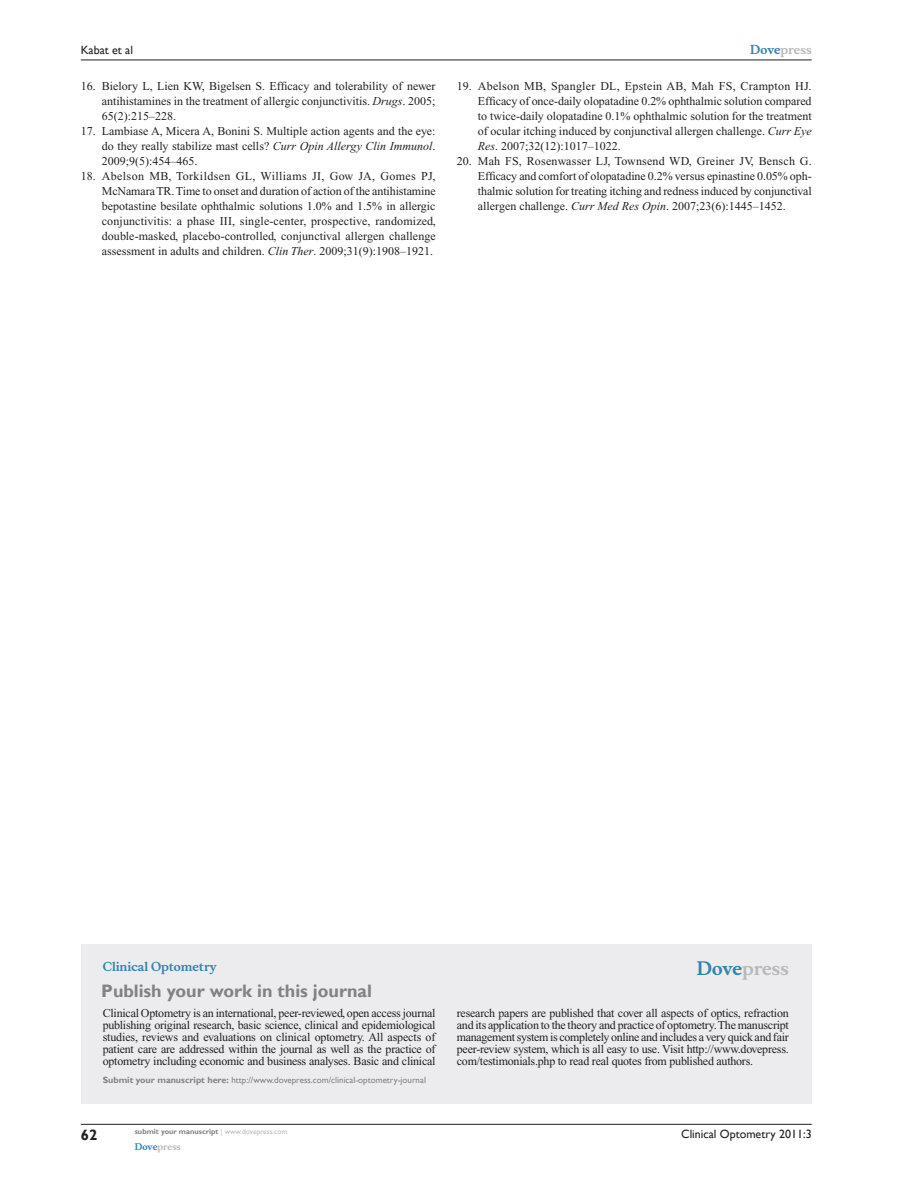
<style>
.page{position:relative;width:918px;height:1188px;background:#fff}
.page>*{position:absolute;margin:0;border:0;box-sizing:border-box;transform-origin:0 0}
.t1{font:700 18px "Gill Sans";color:#808285}
.t2{font:700 18px "Musee";color:#b8b9bc}
.t3{font:700 15px "Gill Sans";color:#231f20}
.t4{font:12px/15px "Times New Roman";color:#231f20;text-align:justify}
.t5{font:12px "Gill Sans";color:#231f20}
.t6{font:700 12px "Musee";color:#3485ae}
.t7{font:700 12px "Musee";color:#b8b9bc}
.t8{font:9px "Gill Sans";color:#808285}
.t9{font:700 9px "Musee";color:#b8b9bc}
.t10{font:700 7.5px "Gill Sans";color:#808285}
.s1{font-style:italic}
.s2{color:#3485ae}
.s3{font-weight:700}
.s4{font-weight:400;color:#b8b9bc}
</style>
<div class="page">
<div style="left:81px;top:944px;width:731px;height:159px;background:#ececee"></div>
<hr style="left:81px;top:1124px;width:731px;height:1px;background:#231f20">
<hr style="left:81px;top:60px;width:731px;height:1px;background:#231f20">
<p class="t5" style="left:81px;top:43px;width:54px">Kabat et al</p>
<p class="t4" style="left:102px;top:79px;width:335px;text-indent:-21px">16. Bielory L, Lien KW, Bigelsen S. Efficacy and tolerability of newer antihistamines in the treatment of allergic conjunctivitis. <span class="s1">Drugs</span>. 2005; 65(2):215–228.</p>
<p class="t4" style="left:102px;top:124px;width:335px;text-indent:-21px">17. Lambiase A, Micera A, Bonini S. Multiple action agents and the eye: do they really stabilize mast cells? <span class="s1">Curr Opin Allergy Clin Immunol</span>.<br>2009;9(5):454–465.</p>
<p class="t4" style="left:102px;top:169px;width:336px;text-indent:-21px">18. Abelson MB, Torkildsen GL, Williams JI, Gow JA, Gomes PJ, McNamara TR. Time to onset and duration of action of the antihistamine bepotastine besilate ophthalmic solutions 1.0% and 1.5% in allergic conjunctivitis: a phase III, single-center, prospective, randomized, double-masked, placebo-controlled, conjunctival allergen challenge assessment in adults and children. <span class="s1">Clin Ther</span>. 2009;31(9):1908–1921.</p>
<p class="t7" style="left:750px;top:43px;width:63px"><span class="s2">Dove</span>press</p>
<p class="t4" style="left:478px;top:79px;width:335px;text-indent:-21px">19. Abelson MB, Spangler DL, Epstein AB, Mah FS, Crampton HJ.<br>Efficacy of once-daily olopatadine 0.2% ophthalmic solution compared to twice-daily olopatadine 0.1% ophthalmic solution for the treatment of ocular itching induced by conjunctival allergen challenge. <span class="s1">Curr Eye Res</span>. 2007;32(12):1017–1022.</p>
<p class="t4" style="left:478px;top:154px;width:335px;text-indent:-21px">20. Mah FS, Rosenwasser LJ, Townsend WD, Greiner JV, Bensch G.<br>Efficacy and comfort of olopatadine 0.2% versus epinastine 0.05% oph&shy;thalmic solution for treating itching and redness induced by conjunctival allergen challenge. <span class="s1">Curr Med Res Opin</span>. 2007;23(6):1445–1452.</p>
<p class="t6" style="left:103px;top:959px;width:115px">Clinical Optometry</p>
<h1 class="t1" style="left:101px;top:980px;width:272px">Publish your work in this journal</h1>
<h1 class="t2" style="left:697px;top:958px;width:94px"><span class="s2">Dove</span>press</h1>
<p class="t4" style="left:103px;top:1007px;width:334px;line-height:12px">Clinical Optometry is an international, peer-reviewed, open access journal publishing original research, basic science, clinical and epidemiological studies, reviews and evaluations on clinical optometry. All aspects of patient care are addressed within the journal as well as the practice of optometry including economic and business analyses. Basic and clinical</p>
<p class="t4" style="left:457px;top:1007px;width:334px;line-height:12px">research papers are published that cover all aspects of optics, refraction and its application to the theory and practice of optometry. The manuscript management system is completely online and includes a very quick and fair peer-review system, which is all easy to use. Visit http://www.dovepress. com/testimonials.php to read real quotes from published authors.</p>
<p class="t8" style="left:103px;top:1075px;width:325px"><span class="s3">Submit your manuscript here:</span> http://www.dovepress.com/clinical-optometry-journal</p>
<p class="t3" style="left:81px;top:1126px;width:18px">62</p>
<p class="t10" style="left:135px;top:1127px;width:154px">submit your manuscript <span class="s4">| www.dovepress.com</span></p>
<p class="t9" style="left:135px;top:1141px;width:48px"><span class="s2">Dove</span>press</p>
<p class="t5" style="left:681px;top:1127px;width:132px">Clinical Optometry 2011:3</p>
</div>
